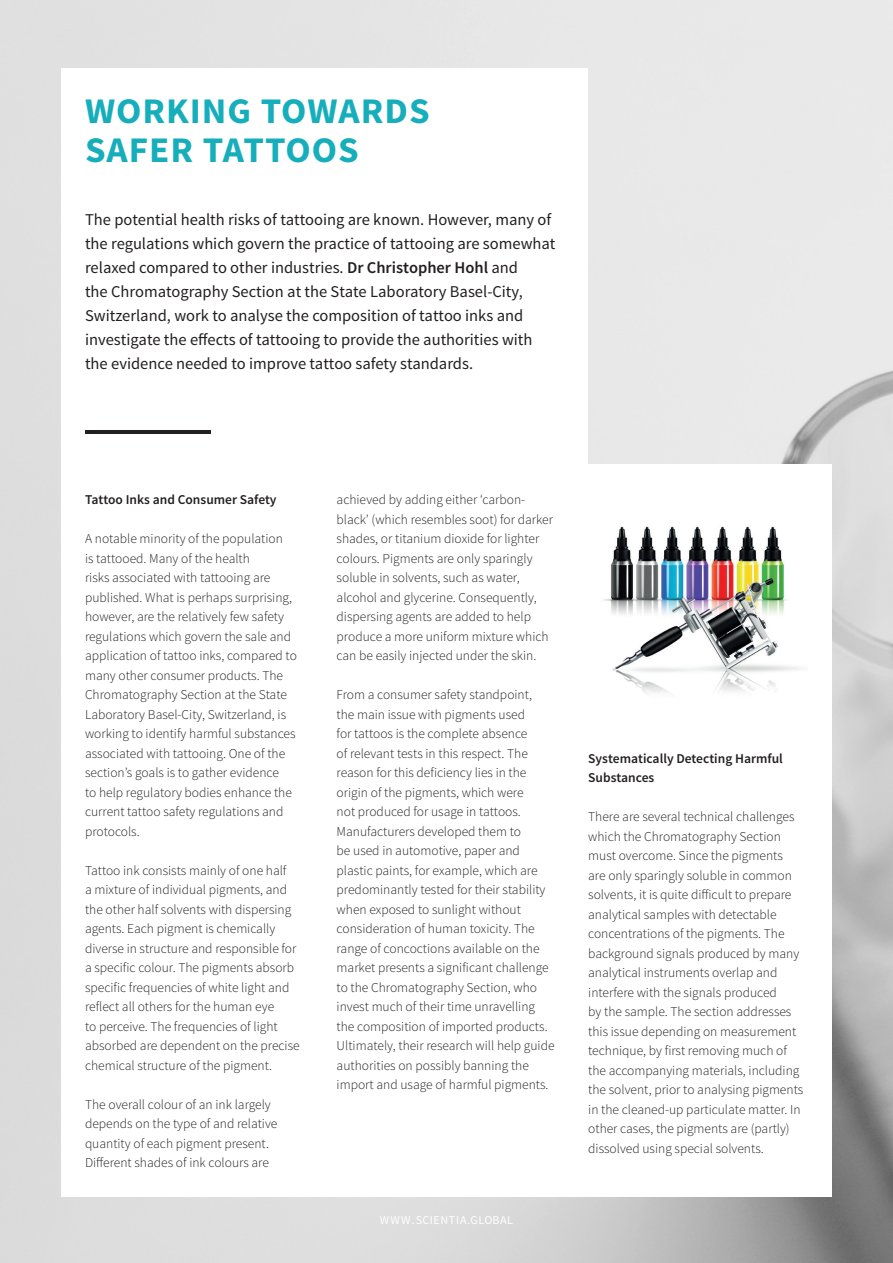
<style>
.page{position:relative;width:893px;height:1263px;background:#fff}
.page>*{position:absolute;margin:0;border:0;box-sizing:border-box;transform-origin:0 0}
.t1{font:700 36px/39px "Source Sans Pro";letter-spacing:.025em;color:#16aebb}
.t2{font:16.5px/24px "Source Sans Pro";color:#231f20}
.t3{font:300 13.5px/19.5px "Source Sans Pro";color:#231f20}
.t4{font:600 13.5px/19.5px "Source Sans Pro";color:#231f20}
.t5{font:12px "Source Sans Pro";letter-spacing:.05em;color:#fff}
.s1{font-weight:600}
</style>
<div class="page">
<img style="left:0;top:0;width:893px;height:1263px">
<div style="left:61px;top:68px;width:527px;height:1129px;background:#fff"></div>
<hr style="left:86px;top:430px;width:125px;height:4px;background:#231f20">
<div style="left:557px;top:464px;width:275px;height:733px;background:#fff"></div>
<img style="left:603px;top:526px;width:197px;height:168px">
<p class="t1" style="left:85px;top:92px;width:346px">WORKING TOWARDS<br>SAFER TATTOOS</p>
<p class="t2" style="left:85px;top:207px;width:472px">The potential health risks of tattooing are known. However, many of the regulations which govern the practice of tattooing are somewhat relaxed compared to other industries. <span class="s1">Dr Christopher Hohl</span> and<br>the Chromatography Section at the State Laboratory Basel-City, Switzerland, work to analyse the composition of tattoo inks and investigate the effects of tattooing to provide the authorities with the evidence needed to improve tattoo safety standards.</p>
<p class="t4" style="left:85px;top:490px;width:193px">Tattoo Inks and Consumer Safety</p>
<p class="t3" style="left:85px;top:529px;width:213px">A notable minority of the population<br>is tattooed. Many of the health<br>risks associated with tattooing are published. What is perhaps surprising, however, are the relatively few safety regulations which govern the sale and application of tattoo inks, compared to many other consumer products. The Chromatography Section at the State Laboratory Basel-City, Switzerland, is working to identify harmful substances associated with tattooing. One of the section’s goals is to gather evidence<br>to help regulatory bodies enhance the current tattoo safety regulations and protocols.</p>
<p class="t3" style="left:85px;top:861px;width:216px">Tattoo ink consists mainly of one half<br>a mixture of individual pigments, and the other half solvents with dispersing agents. Each pigment is chemically diverse in structure and responsible for a specific colour. The pigments absorb specific frequencies of white light and reflect all others for the human eye<br>to perceive. The frequencies of light absorbed are dependent on the precise chemical structure of the pigment.</p>
<p class="t3" style="left:85px;top:1095px;width:194px">The overall colour of an ink largely depends on the type of and relative quantity of each pigment present.<br>Different shades of ink colours are</p>
<p class="t3" style="left:337px;top:490px;width:218px">achieved by adding either ‘carbon&shy;black’ (which resembles soot) for darker shades, or titanium dioxide for lighter colours. Pigments are only sparingly soluble in solvents, such as water, alcohol and glycerine. Consequently, dispersing agents are added to help produce a more uniform mixture which can be easily injected under the skin.</p>
<p class="t3" style="left:337px;top:685px;width:219px">From a consumer safety standpoint,<br>the main issue with pigments used<br>for tattoos is the complete absence<br>of relevant tests in this respect. The reason for this deficiency lies in the origin of the pigments, which were<br>not produced for usage in tattoos.<br>Manufacturers developed them to<br>be used in automotive, paper and plastic paints, for example, which are predominantly tested for their stability when exposed to sunlight without consideration of human toxicity. The range of concoctions available on the market presents a significant challenge to the Chromatography Section, who invest much of their time unravelling the composition of imported products.<br>Ultimately, their research will help guide authorities on possibly banning the import and usage of harmful pigments.</p>
<p class="t5" style="left:380px;top:1212px;width:135px">WWW.SCIENTIA.GLOBAL</p>
<p class="t4" style="left:588px;top:749px;width:196px">Systematically Detecting Harmful<br>Substances</p>
<p class="t3" style="left:588px;top:807px;width:217px">There are several technical challenges which the Chromatography Section must overcome. Since the pigments are only sparingly soluble in common solvents, it is quite difficult to prepare analytical samples with detectable concentrations of the pigments. The background signals produced by many analytical instruments overlap and interfere with the signals produced<br>by the sample. The section addresses this issue depending on measurement technique, by first removing much of the accompanying materials, including the solvent, prior to analysing pigments in the cleaned-up particulate matter. In other cases, the pigments are (partly) dissolved using special solvents.</p>
</div>
